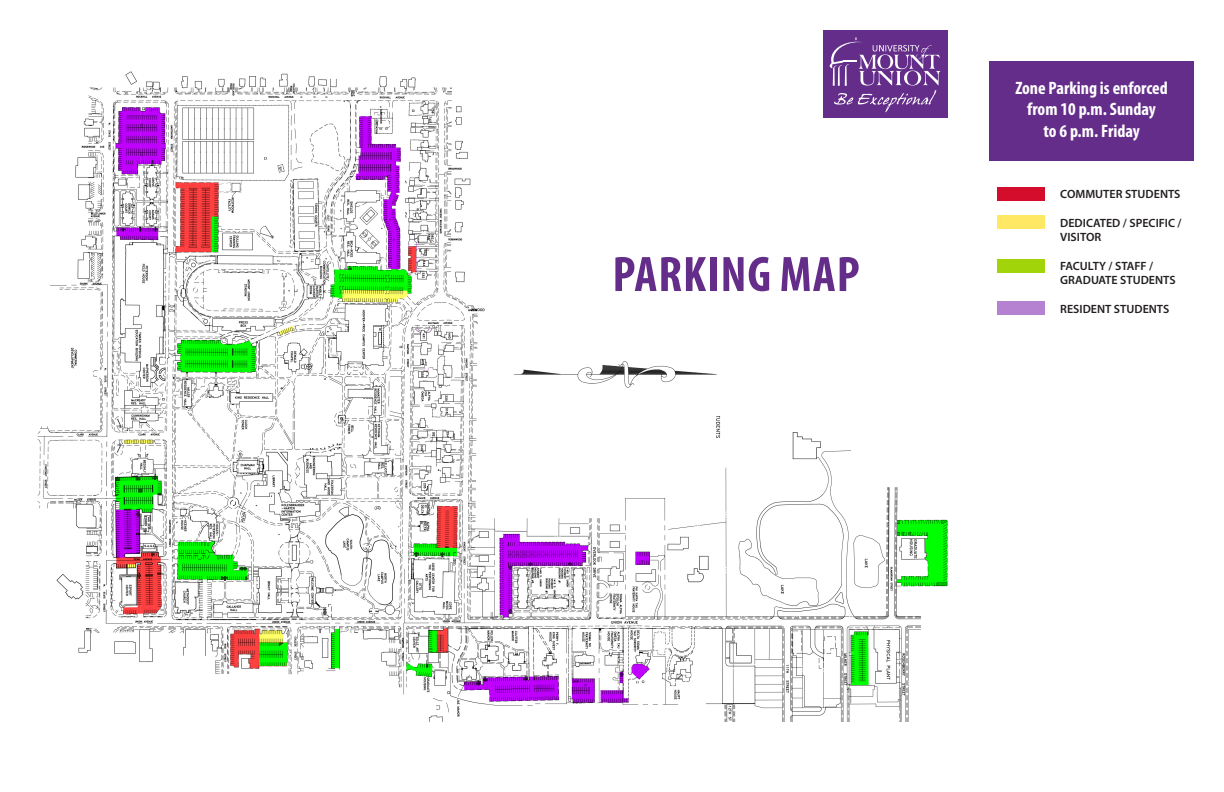
<style>
.page{position:relative;width:1224px;height:792px;background:#fff}
.page>*{position:absolute;margin:0;border:0;box-sizing:border-box;transform-origin:0 0}
.t1{font:700 condensed 50.3px "Myriad Pro";letter-spacing:.02em;color:#642d89}
.t2{font:700 condensed 18px "Myriad Pro";color:#fff}
.t3{font:600 12px/14.4px "Myriad Pro";color:#231f20}
</style>
<div class="page">
<img style="left:37px;top:71px;width:911px;height:651px">
<div style="left:549px;top:63px;width:367px;height:353px;background:#fff"></div>
<div style="left:989px;top:62px;width:205px;height:100px;background:#642d89"></div>
<div style="left:997px;top:187px;width:48px;height:13px;background:#d30d2b"></div>
<div style="left:997px;top:216px;width:48px;height:13px;background:#ffe964"></div>
<div style="left:997px;top:259px;width:48px;height:13px;background:#a2d40a"></div>
<div style="left:997px;top:302px;width:48px;height:13px;background:#b582d1"></div>
<img style="left:500px;top:347px;width:217px;height:46px">
<div style="left:823px;top:30px;width:125px;height:88px;background:#642d89"></div>
<svg style="left:830px;top:37px;width:111px;height:75px"></svg>
<div style="left:898px;top:307px;width:72px;height:136px;background:#fff"></div>
<p class="t1" style="left:613px;top:243px;width:249px">PARKING MAP</p>
<p class="t2" style="left:1015px;top:76px;width:154px">Zone Parking is enforced</p>
<p class="t2" style="left:1027px;top:98px;width:130px">from 10 p.m. Sunday</p>
<p class="t2" style="left:1043px;top:120px;width:98px">to 6 p.m. Friday</p>
<p class="t3" style="left:1060px;top:186px;width:122px">COMMUTER STUDENTS</p>
<p class="t3" style="left:1060px;top:215px;width:123px">DEDICATED / SPECIFIC /<br>VISITOR</p>
<p class="t3" style="left:1060px;top:258px;width:117px">FACULTY / STAFF /<br>GRADUATE STUDENTS</p>
<p class="t3" style="left:1060px;top:302px;width:111px">RESIDENT STUDENTS</p>
</div>
